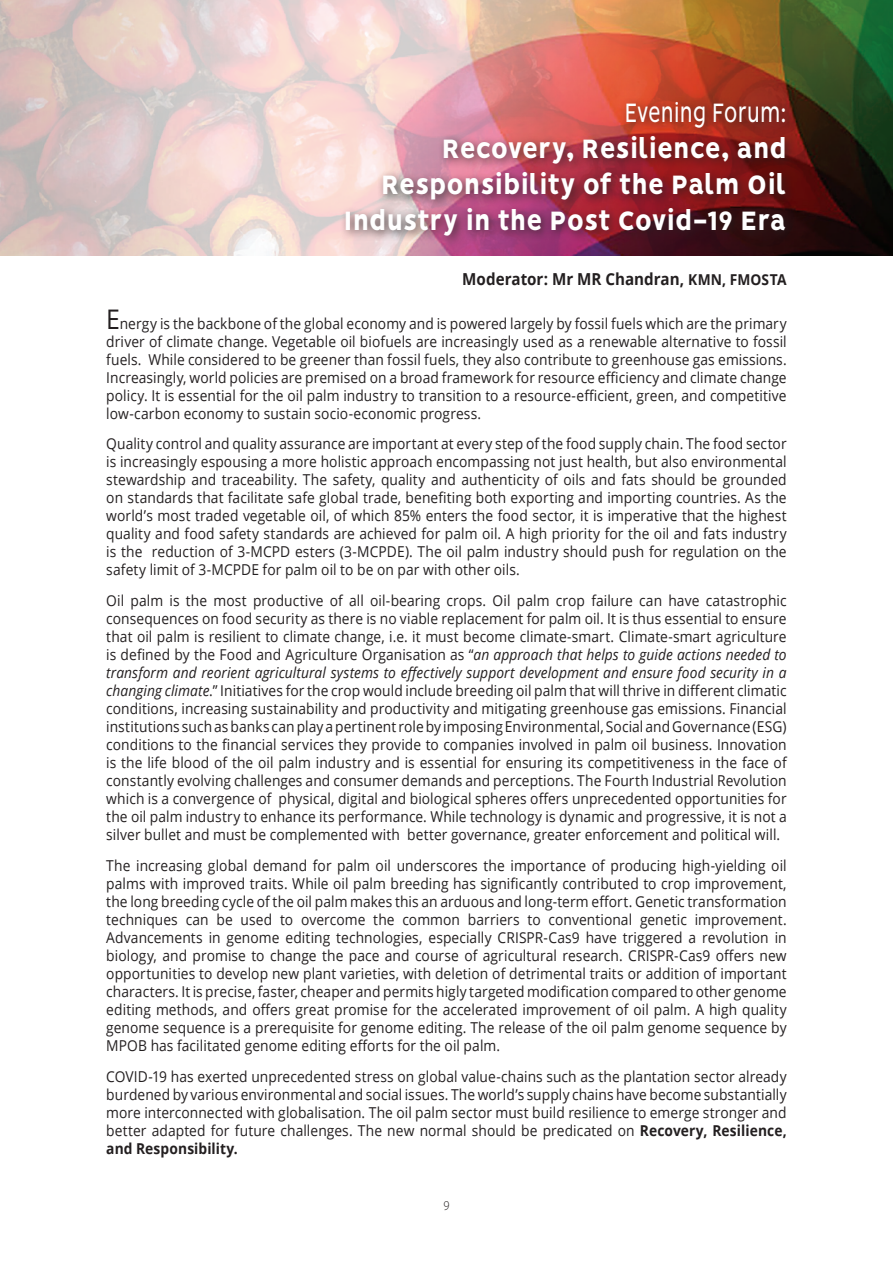
<style>
.page{position:relative;width:893px;height:1263px;background:#fff}
.page>*{position:absolute;margin:0;border:0;box-sizing:border-box;transform-origin:0 0}
.t1{font:800 30px/36px "Vision";letter-spacing:-.005em;color:#fff;text-align:right;scale:.96 1}
.t2{font:30px "Vision";letter-spacing:-.005em;color:#fff;scale:.8 1}
.t3{font:700 16.5px "Open Sans";color:#231f20;scale:.92 1}
.t4{font:15px/18px "Open Sans";letter-spacing:.005em;color:#231f20;text-align:justify;scale:.92 1}
.t5{font:300 13.5px "Myriad Pro";color:#231f20;scale:.92 1}
.s1{font-size:15px}
.s2{font-size:27px}
.s3{font-style:italic}
.s4{font-weight:700}
</style>
<div class="page">
<img style="left:0;top:0;width:893px;height:255px">
<div style="left:340px;top:96px;width:457px;height:151px;background:#231f20;opacity:.75"></div>
<h1 class="t2" style="left:625px;top:95px;width:204px">Evening Forum:</h1>
<h1 class="t1" style="left:344px;top:133px;width:463px">Recovery, Resilience, and<br>Responsibility of the Palm Oil<br>Industry in the Post Covid-19 Era</h1>
<p class="t3" style="left:462px;top:267px;width:354px">Moderator: Mr MR Chandran, <span class="s1">KMN, FMOSTA</span></p>
<p class="t4" style="left:106px;top:314px;width:741px"><span class="s2">E</span>nergy is the backbone of the global economy and is powered largely by fossil fuels which are the primary driver of climate change. Vegetable oil biofuels are increasingly used as a renewable alternative to fossil fuels. While considered to be greener than fossil fuels, they also contribute to greenhouse gas emissions.<br>Increasingly, world policies are premised on a broad framework for resource efficiency and climate change policy. It is essential for the oil palm industry to transition to a resource-efficient, green, and competitive low-carbon economy to sustain socio-economic progress.</p>
<p class="t4" style="left:106px;top:434px;width:741px">Quality control and quality assurance are important at every step of the food supply chain. The food sector is increasingly espousing a more holistic approach encompassing not just health, but also environmental stewardship and traceability. The safety, quality and authenticity of oils and fats should be grounded on standards that facilitate safe global trade, benefiting both exporting and importing countries. As the world’s most traded vegetable oil, of which 85% enters the food sector, it is imperative that the highest quality and food safety standards are achieved for palm oil. A high priority for the oil and fats industry is the reduction of 3-MCPD esters (3-MCPDE). The oil palm industry should push for regulation on the safety limit of 3-MCPDE for palm oil to be on par with other oils.</p>
<p class="t4" style="left:106px;top:591px;width:741px">Oil palm is the most productive of all oil-bearing crops. Oil palm crop failure can have catastrophic consequences on food security as there is no viable replacement for palm oil. It is thus essential to ensure that oil palm is resilient to climate change, i.e. it must become climate-smart. Climate-smart agriculture is defined by the Food and Agriculture Organisation as “<span class="s3">an approach that helps to guide actions needed to transform and reorient agricultural systems to effectively support development and ensure food security in a changing climate</span>.” Initiatives for the crop would include breeding oil palm that will thrive in different climatic conditions, increasing sustainability and productivity and mitigating greenhouse gas emissions. Financial institutions such as banks can play a pertinent role by imposing Environmental, Social and Governance (ESG) conditions to the financial services they provide to companies involved in palm oil business. Innovation is the life blood of the oil palm industry and is essential for ensuring its competitiveness in the face of constantly evolving challenges and consumer demands and perceptions. The Fourth Industrial Revolution which is a convergence of physical, digital and biological spheres offers unprecedented opportunities for the oil palm industry to enhance its performance. While technology is dynamic and progressive, it is not a silver bullet and must be complemented with better governance, greater enforcement and political will.</p>
<p class="t4" style="left:106px;top:856px;width:741px">The increasing global demand for palm oil underscores the importance of producing high-yielding oil palms with improved traits. While oil palm breeding has significantly contributed to crop improvement, the long breeding cycle of the oil palm makes this an arduous and long-term effort. Genetic transformation techniques can be used to overcome the common barriers to conventional genetic improvement.<br>Advancements in genome editing technologies, especially CRISPR-Cas9 have triggered a revolution in biology, and promise to change the pace and course of agricultural research. CRISPR-Cas9 offers new opportunities to develop new plant varieties, with deletion of detrimental traits or addition of important characters. It is precise, faster, cheaper and permits higly targeted modification compared to other genome editing methods, and offers great promise for the accelerated improvement of oil palm. A high quality genome sequence is a prerequisite for genome editing. The release of the oil palm genome sequence by MPOB has facilitated genome editing efforts for the oil palm.</p>
<p class="t4" style="left:106px;top:1067px;width:741px">COVID-19 has exerted unprecedented stress on global value-chains such as the plantation sector already burdened by various environmental and social issues. The world’s supply chains have become substantially more interconnected with globalisation. The oil palm sector must build resilience to emerge stronger and better adapted for future challenges. The new normal should be predicated on <span class="s4">Recovery, Resilience, and Responsibility.</span></p>
<p class="t5" style="left:443px;top:1197px;width:8px">9</p>
</div>
